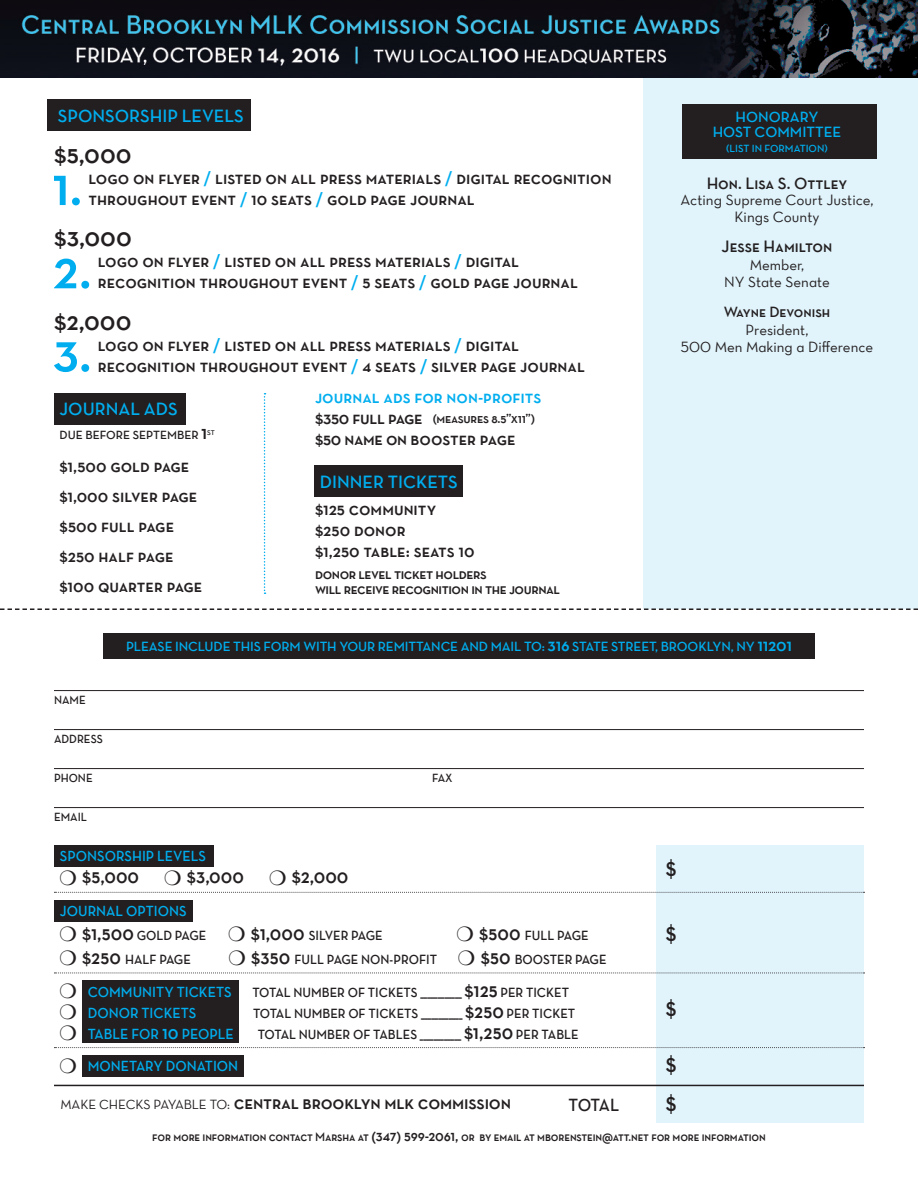
<style>
.page{position:relative;width:918px;height:1188px;background:#fff}
.page>*{position:absolute;margin:0;border:0;box-sizing:border-box;transform-origin:0 0}
.t1{font:57px "Neutra Text Demi SC";color:#00aeef}
.t2{font:27px "Neutra Text Demi SC";color:#231f20}
.t3{font:27px "Neutra Text Demi SC";color:#231f20;scale:.85 1}
.t4{font:20.85px "Neutra Text Demi SC";color:#231f20;scale:.95 1}
.t5{font:18.75px "Neutra Text Demi SC";letter-spacing:-.01em;color:#231f20}
.t6{font:18px/21px "Neutra Text Demi SC";color:#231f20}
.t7{font:18px "Neutra Text Demi SC";color:#00aeef}
.t8{font:18px "Neutra Text Demi SC";letter-spacing:-.02em;color:#231f20}
.t9{font:17.85px "Neutra Text Demi SC";letter-spacing:-.04em;color:#231f20;scale:.95 1}
.t10{font:16.65px "Neutra Text Demi SC";color:#231f20}
.t11{font:15.15px/16.5px "Neutra Text Book Alt";color:#231f20;text-align:center}
.t12{font:15px/15px "Neutra Text Demi SC";letter-spacing:-.03em;color:#231f20}
.t13{font:15px/16.5px "Neutra Text Book Alt";color:#231f20;text-align:center}
.t14{font:15px/15px "Neutra Text Demi SC";color:#00aeef;text-align:center}
.t15{font:15px "Neutra Text Demi SC";color:#231f20}
.t16{font:14.85px "Neutra Text Demi SC";color:#00aeef;scale:.95 1}
.t17{font:13.5px "Neutra Text Demi SC";color:#231f20;scale:.95 1}
.t18{font:13.5px "Neutra Text Demi SC";letter-spacing:-.01em;color:#00aeef}
.t19{font:13.5px "Neutra Text Demi SC";letter-spacing:-.02em;color:#231f20}
.t20{font:12.75px "Neutra Text Demi SC";letter-spacing:-.01em;color:#231f20;scale:.95 1}
.t21{font:12px "Neutra Text Demi SC";color:#231f20;scale:.95 1}
.t22{font:12px "Neutra Text Demi SC";color:#231f20}
.t23{font:10.5px "Neutra Text Demi SC";color:#00aeef}
.t24{font:7.05px "Neutra Text Demi SC";color:#231f20}
.s1{color:#00aeef}
.s2{font-size:19.5px}
.s3{font-size:18px}
.s4{font-size:20.85px}
.s5{font-size:15.75px}
.s6{font-family:"Neutra Text Book Alt";font-size:13.5px}
</style>
<div class="page">
<div style="left:644px;top:78px;width:274px;height:531px;background:#e1f4fc"></div>
<div style="left:657px;top:845px;width:207px;height:278px;background:#e1f4fc"></div>
<img style="left:0;top:0;width:918px;height:78px">
<div style="left:103px;top:634px;width:712px;height:25px;background:#231f20"></div>
<svg style="left:0;top:608px;width:918px;height:2px"></svg>
<div style="left:48px;top:99px;width:203px;height:31px;background:#231f20"></div>
<div style="left:55px;top:393px;width:131px;height:31px;background:#231f20"></div>
<svg style="left:264px;top:393px;width:2px;height:201px"></svg>
<div style="left:314px;top:465px;width:149px;height:32px;background:#231f20"></div>
<div style="left:683px;top:104px;width:194px;height:55px;background:#231f20"></div>
<div style="left:54px;top:845px;width:160px;height:21px;background:#231f20"></div>
<div style="left:54px;top:900px;width:138px;height:21px;background:#231f20"></div>
<div style="left:82px;top:981px;width:157px;height:62px;background:#231f20"></div>
<div style="left:82px;top:1055px;width:162px;height:22px;background:#231f20"></div>
<hr style="left:54px;top:690px;width:810px;height:1px;background:#231f20">
<hr style="left:54px;top:729px;width:810px;height:1px;background:#231f20">
<hr style="left:54px;top:768px;width:810px;height:1px;background:#231f20">
<hr style="left:54px;top:807px;width:810px;height:1px;background:#231f20">
<svg style="left:54px;top:892px;width:811px;height:1px"></svg>
<svg style="left:54px;top:972px;width:811px;height:1px"></svg>
<svg style="left:54px;top:1047px;width:811px;height:1px"></svg>
<hr style="left:54px;top:1085px;width:810px;height:1px;background:#231f20">
<p class="t7" style="left:58px;top:105px;width:188px">SPONSORSHIP LEVELS</p>
<p class="t2" style="left:54px;top:137px;width:79px">$5,000</p>
<p class="t1" style="left:52px;top:151px;width:32px">1.</p>
<p class="t6" style="left:89px;top:167px;width:525px">logo on flyer <span class="s1">/</span> listed on all press materials <span class="s1">/</span> digital recognition throughout event <span class="s1">/</span> 10 seats <span class="s1">/</span> gold page journal</p>
<p class="t2" style="left:54px;top:221px;width:79px">$3,000</p>
<p class="t1" style="left:53px;top:234px;width:40px">2.</p>
<p class="t6" style="left:98px;top:250px;width:482px">logo on flyer <span class="s1">/</span> listed on all press materials <span class="s1">/</span> digital recognition throughout event <span class="s1">/</span> 5 seats <span class="s1">/</span> gold page journal</p>
<p class="t2" style="left:54px;top:304px;width:79px">$2,000</p>
<p class="t1" style="left:53px;top:317px;width:40px">3.</p>
<p class="t6" style="left:98px;top:334px;width:489px">logo on flyer <span class="s1">/</span> listed on all press materials <span class="s1">/</span> digital recognition throughout event <span class="s1">/</span> 4 seats <span class="s1">/</span> silver page journal</p>
<p class="t7" style="left:60px;top:398px;width:120px">JOURNAL ADS</p>
<p class="t22" style="left:60px;top:427px;width:149px">DUE BEFORE SEPTEMBER <span class="s2">1</span></p>
<p class="t24" style="left:207px;top:428px;width:9px">ST</p>
<p class="t6" style="left:60px;top:455px;width:131px">$1,500 gold page</p>
<p class="t6" style="left:60px;top:485px;width:139px">$1,000 silver page</p>
<p class="t6" style="left:60px;top:515px;width:116px">$500 full page</p>
<p class="t6" style="left:60px;top:545px;width:115px">$250 half page</p>
<p class="t6" style="left:60px;top:575px;width:144px">$100 quarter page</p>
<p class="t7" style="left:315px;top:386px;width:228px">journal ads for non-profits</p>
<p class="t19" style="left:315px;top:410px;width:221px"><span class="s3">$350 full page</span> (measures 8.5”x11”)</p>
<p class="t8" style="left:315px;top:428px;width:202px">$50 name on booster page</p>
<p class="t7" style="left:320px;top:471px;width:139px">DINNER TICKETS</p>
<p class="t6" style="left:315px;top:498px;width:123px">$125 community</p>
<p class="t6" style="left:315px;top:519px;width:161px">$250 donor<br>$1,250 table: seats 10</p>
<p class="t12" style="left:315px;top:566px;width:247px">donor level ticket holders<br>will receive recognition in the journal</p>
<p class="t14" style="left:713px;top:109px;width:130px">HONORARY<br>HOST COMMITTEE</p>
<p class="t23" style="left:726px;top:142px;width:103px">(LIST IN FORMATION)</p>
<p class="t10" style="left:707px;top:173px;width:142px">Hon. Lisa S. Ottley</p>
<p class="t11" style="left:681px;top:191px;width:194px">Acting Supreme Court Justice,<br>Kings County</p>
<p class="t10" style="left:722px;top:236px;width:112px">Jesse Hamilton</p>
<p class="t13" style="left:724px;top:257px;width:107px">Member,<br>NY State Senate</p>
<p class="t15" style="left:724px;top:303px;width:108px">Wayne Devonish</p>
<p class="t13" style="left:681px;top:322px;width:194px">President,<br>500 Men Making a Difference</p>
<p class="t18" style="left:126px;top:638px;width:667px">PLEASE INCLUDE THIS FORM WITH YOUR REMITTANCE AND MAIL TO: <span class="s3">316</span> STATE STREET, BROOKLYN, NY <span class="s3">11201</span></p>
<p class="t21" style="left:54px;top:693px;width:35px">NAME</p>
<p class="t21" style="left:54px;top:732px;width:53px">ADDRESS</p>
<p class="t21" style="left:54px;top:771px;width:42px">PHONE</p>
<p class="t21" style="left:432px;top:771px;width:23px">FAX</p>
<p class="t21" style="left:54px;top:810px;width:36px">EMAIL</p>
<p class="t16" style="left:60px;top:847px;width:155px">SPONSORSHIP LEVELS</p>
<p class="t4" style="left:82px;top:863px;width:61px">$5,000</p>
<p class="t4" style="left:187px;top:863px;width:62px">$3,000</p>
<p class="t4" style="left:292px;top:863px;width:61px">$2,000</p>
<p class="t16" style="left:60px;top:902px;width:135px">JOURNAL OPTIONS</p>
<p class="t17" style="left:82px;top:927px;width:132px"><span class="s4">$1,500</span> GOLD PAGE</p>
<p class="t17" style="left:251px;top:927px;width:140px"><span class="s4">$1,000</span> SILVER PAGE</p>
<p class="t17" style="left:479px;top:927px;width:117px"><span class="s4">$500</span> FULL PAGE</p>
<p class="t17" style="left:82px;top:951px;width:116px"><span class="s4">$250</span> HALF PAGE</p>
<p class="t17" style="left:251px;top:951px;width:197px"><span class="s4">$350</span> FULL PAGE NON-PROFIT</p>
<p class="t17" style="left:481px;top:951px;width:134px"><span class="s4">$50</span> BOOSTER PAGE</p>
<p class="t16" style="left:88px;top:982px;width:153px">COMMUNITY TICKETS</p>
<p class="t17" style="left:252px;top:984px;width:335px">TOTAL NUMBER OF TICKETS ____________ <span class="s4">$125</span> PER TICKET</p>
<p class="t16" style="left:88px;top:1003px;width:116px">DONOR TICKETS</p>
<p class="t17" style="left:253px;top:1005px;width:341px">TOTAL NUMBER OF TICKETS ____________ <span class="s4">$250</span> PER TICKET</p>
<p class="t16" style="left:88px;top:1024px;width:155px">TABLE FOR <span class="s2">10</span> PEOPLE</p>
<p class="t17" style="left:258px;top:1026px;width:339px">TOTAL NUMBER OF TABLES ____________ <span class="s4">$1,250</span> PER TABLE</p>
<p class="t16" style="left:88px;top:1057px;width:160px">MONETARY DONATION</p>
<p class="t9" style="left:569px;top:1094px;width:55px">TOTAL</p>
<p class="t20" style="left:152px;top:1129px;width:648px">for more information contact Marsha at <span class="s5">(347) 599-2061,</span> or by email at mborenstein@att.net for more information</p>
<p class="t3" style="left:666px;top:850px;width:14px">$</p>
<p class="t3" style="left:666px;top:915px;width:14px">$</p>
<p class="t3" style="left:666px;top:991px;width:14px">$</p>
<p class="t3" style="left:666px;top:1046px;width:14px">$</p>
<p class="t3" style="left:666px;top:1086px;width:14px">$</p>
<p class="t5" style="left:60px;top:1091px;width:452px"><span class="s6">MAKE CHECKS PAYABLE TO:</span> central brooklyn mlk commission</p>
</div>
